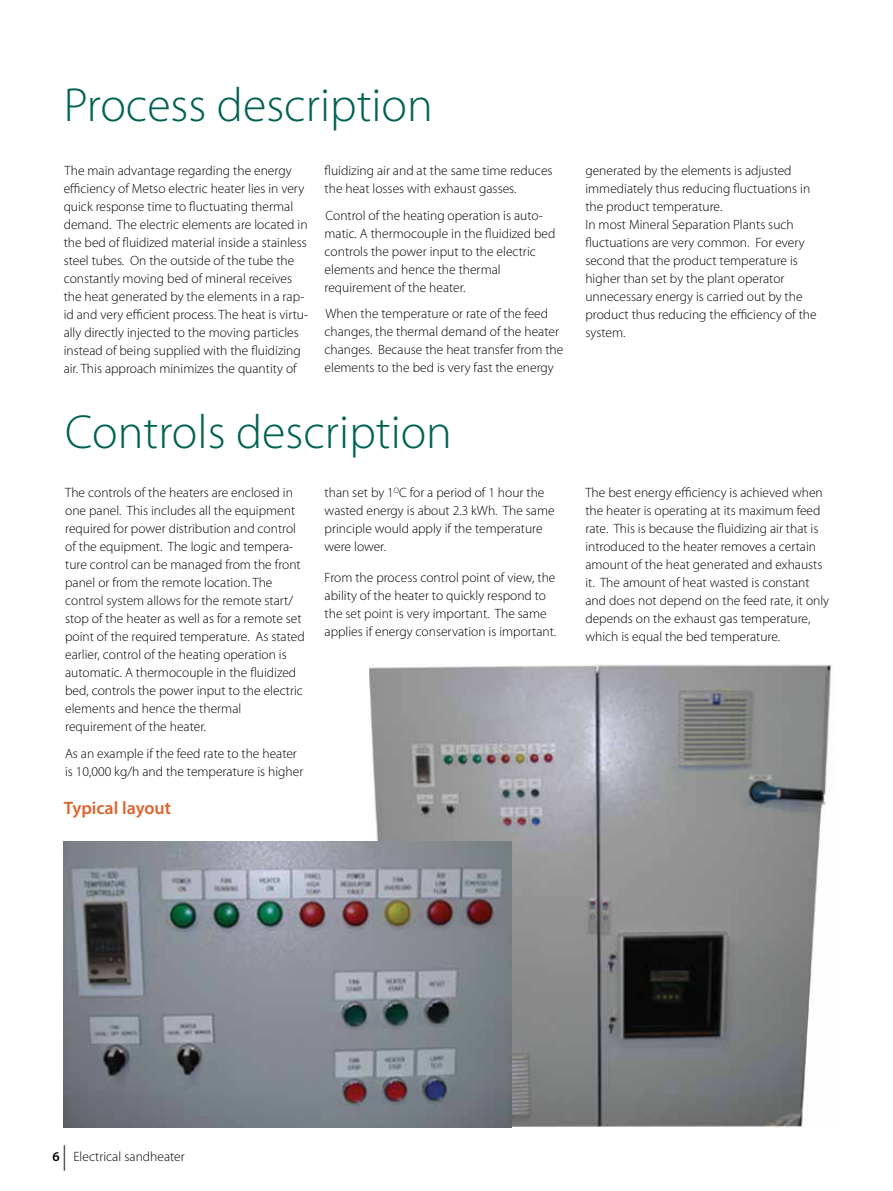
<style>
.page{position:relative;width:893px;height:1191px;background:#fff}
.page>*{position:absolute;margin:0;border:0;box-sizing:border-box;transform-origin:0 0}
.t1{font:300 48px "Myriad Pro";color:#006253}
.t2{font:600 18px "Myriad Pro";color:#dc642d}
.t3{font:300 13.5px/18px "Myriad Pro";color:#000}
.s1{font-weight:600}
</style>
<div class="page">
<svg style="left:64px;top:1145px;width:1px;height:25px"></svg>
<img style="left:369px;top:664px;width:462px;height:463px">
<img style="left:64px;top:841px;width:448px;height:286px">
<h1 class="t1" style="left:64px;top:79px;width:371px">Process description</h1>
<p class="t3" style="left:64px;top:162px;width:246px">The main advantage regarding the energy efficiency of Metso electric heater lies in very quick response time to fluctuating thermal demand. The electric elements are located in the bed of fluidized material inside a stainless steel tubes. On the outside of the tube the constantly moving bed of mineral receives the heat generated by the elements in a rap&shy;id and very efficient process. The heat is virtu&shy;ally directly injected to the moving particles instead of being supplied with the fluidizing air. This approach minimizes the quantity of</p>
<p class="t3" style="left:325px;top:162px;width:229px">fluidizing air and at the same time reduces the heat losses with exhaust gasses.</p>
<p class="t3" style="left:325px;top:206px;width:232px">Control of the heating operation is auto&shy;matic. A thermocouple in the fluidized bed controls the power input to the electric elements and hence the thermal requirement of the heater.</p>
<p class="t3" style="left:325px;top:305px;width:240px">When the temperature or rate of the feed changes, the thermal demand of the heater changes. Because the heat transfer from the elements to the bed is very fast the energy</p>
<h1 class="t1" style="left:65px;top:406px;width:388px">Controls description</h1>
<p class="t3" style="left:65px;top:484px;width:241px">The controls of the heaters are enclosed in one panel. This includes all the equipment required for power distribution and control of the equipment. The logic and tempera&shy;ture control can be managed from the front panel or from the remote location. The control system allows for the remote start/ stop of the heater as well as for a remote set point of the required temperature. As stated earlier, control of the heating operation is automatic. A thermocouple in the fluidized bed, controls the power input to the electric elements and hence the thermal requirement of the heater.</p>
<p class="t3" style="left:65px;top:744px;width:240px">As an example if the feed rate to the heater is 10,000 kg/h and the temperature is higher</p>
<p class="t3" style="left:325px;top:484px;width:232px">than set by 1<sup>O</sup>C for a period of 1 hour the wasted energy is about 2.3 kWh. The same principle would apply if the temperature were lower.</p>
<p class="t3" style="left:325px;top:569px;width:233px">From the process control point of view, the ability of the heater to quickly respond to the set point is very important. The same applies if energy conservation is important.</p>
<h2 class="t2" style="left:64px;top:796px;width:109px">Typical layout</h2>
<p class="t3" style="left:585px;top:162px;width:233px">generated by the elements is adjusted immediately thus reducing fluctuations in the product temperature.<br>In most Mineral Separation Plants such fluctuations are very common. For every second that the product temperature is higher than set by the plant operator unnecessary energy is carried out by the product thus reducing the efficiency of the system.</p>
<p class="t3" style="left:585px;top:484px;width:245px">The best energy efficiency is achieved when the heater is operating at its maximum feed rate. This is because the fluidizing air that is introduced to the heater removes a certain amount of the heat generated and exhausts it. The amount of heat wasted is constant and does not depend on the feed rate, it only depends on the exhaust gas temperature, which is equal the bed temperature.</p>
<p class="t3" style="left:53px;top:1147px;width:134px"><span class="s1">6</span> Electrical sandheater</p>
</div>
